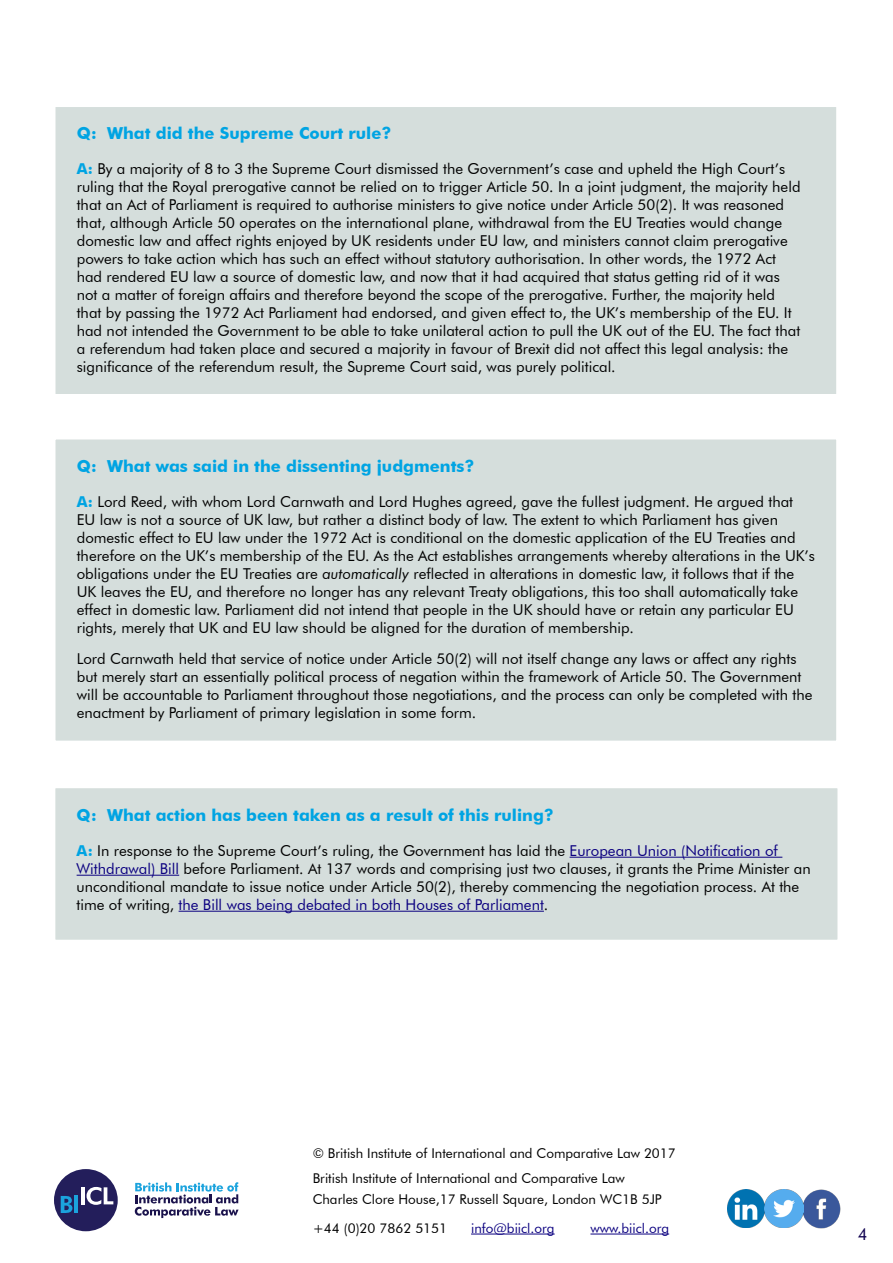
<style>
.page{position:relative;width:893px;height:1263px;background:#fff}
.page>*{position:absolute;margin:0;border:0;box-sizing:border-box;transform-origin:0 0}
.t1{font:700 16.5px "Futura BT";color:#00a4e3}
.t2{font:16.5px "Futura BT";color:#0f004f}
.t3{font:15px/18px "Futura BT";color:#000}
.t4{font:13.5px/24.8px "Futura BT";color:#000}
.t5{font:13.5px "Futura BT";color:#0b0080}
.s1{font-weight:700;color:#00a4e3}
.s2{font-style:italic}
.s3{color:#0b0080}
</style>
<div class="page">
<div style="left:55px;top:106px;width:782px;height:289px;background:#d5dedc"></div>
<div style="left:54px;top:106px;width:784px;height:289px;border:2px solid #fff"></div>
<div style="left:55px;top:439px;width:782px;height:302px;background:#d5dedc"></div>
<div style="left:54px;top:438px;width:784px;height:304px;border:2px solid #fff"></div>
<div style="left:55px;top:787px;width:783px;height:153px;background:#d5dedc"></div>
<hr style="left:570px;top:857px;width:212px;height:1px;background:#0b0080">
<hr style="left:77px;top:875px;width:102px;height:1px;background:#0b0080">
<hr style="left:179px;top:911px;width:365px;height:1px;background:#0b0080">
<div style="left:54px;top:787px;width:785px;height:154px;border:2px solid #fff"></div>
<svg style="left:135px;top:1182px;width:104px;height:36px"></svg>
<div style="left:54px;top:1169px;width:64px;height:62px;background:#231e5b;border-radius:50%"></div>
<svg style="left:61px;top:1196px;width:11px;height:17px"></svg>
<hr style="left:74px;top:1196px;width:4px;height:17px;background:#1ba3dd">
<hr style="left:81px;top:1187px;width:4px;height:17px;background:#fff">
<svg style="left:87px;top:1187px;width:26px;height:18px"></svg>
<img style="left:727px;top:1189px;width:76px;height:38px">
<img style="left:803px;top:1189px;width:38px;height:40px">
<hr style="left:471px;top:1233px;width:84px;height:1px;background:#0b0080">
<hr style="left:590px;top:1233px;width:79px;height:1px;background:#0b0080">
<p class="t1" style="left:77px;top:123px;width:316px">Q: What did the Supreme Court rule?</p>
<p class="t3" style="left:77px;top:160px;width:725px"><span class="s1">A:</span> By a majority of 8 to 3 the Supreme Court dismissed the Government’s case and upheld the High Court’s ruling that the Royal prerogative cannot be relied on to trigger Article 50. In a joint judgment, the majority held that an Act of Parliament is required to authorise ministers to give notice under Article 50(2). It was reasoned that, although Article 50 operates on the international plane, withdrawal from the EU Treaties would change domestic law and affect rights enjoyed by UK residents under EU law, and ministers cannot claim prerogative powers to take action which has such an effect without statutory authorisation. In other words, the 1972 Act had rendered EU law a source of domestic law, and now that it had acquired that status getting rid of it was not a matter of foreign affairs and therefore beyond the scope of the prerogative. Further, the majority held that by passing the 1972 Act Parliament had endorsed, and given effect to, the UK’s membership of the EU. It had not intended the Government to be able to take unilateral action to pull the UK out of the EU. The fact that a referendum had taken place and secured a majority in favour of Brexit did not affect this legal analysis: the significance of the referendum result, the Supreme Court said, was purely political.</p>
<p class="t1" style="left:77px;top:456px;width:399px">Q: What was said in the dissenting judgments?</p>
<p class="t3" style="left:77px;top:492px;width:740px"><span class="s1">A:</span> Lord Reed, with whom Lord Carnwath and Lord Hughes agreed, gave the fullest judgment. He argued that EU law is not a source of UK law, but rather a distinct body of law. The extent to which Parliament has given domestic effect to EU law under the 1972 Act is conditional on the domestic application of the EU Treaties and therefore on the UK’s membership of the EU. As the Act establishes arrangements whereby alterations in the UK’s obligations under the EU Treaties are <span class="s2">automatically</span> reflected in alterations in domestic law, it follows that if the UK leaves the EU, and therefore no longer has any relevant Treaty obligations, this too shall automatically take effect in domestic law. Parliament did not intend that people in the UK should have or retain any particular EU rights, merely that UK and EU law should be aligned for the duration of membership.</p>
<p class="t3" style="left:77px;top:649px;width:737px">Lord Carnwath held that service of notice under Article 50(2) will not itself change any laws or affect any rights but merely start an essentially political process of negation within the framework of Article 50. The Government will be accountable to Parliament throughout those negotiations, and the process can only be completed with the enactment by Parliament of primary legislation in some form.</p>
<p class="t1" style="left:77px;top:805px;width:479px">Q: What action has been taken as a result of this ruling?</p>
<p class="t3" style="left:77px;top:841px;width:736px"><span class="s1">A:</span> In response to the Supreme Court’s ruling, the Government has laid the <span class="s3">European Union (Notification of Withdrawal) Bill</span> before Parliament. At 137 words and comprising just two clauses, it grants the Prime Minister an unconditional mandate to issue notice under Article 50(2), thereby commencing the negotiation process. At the time of writing, <span class="s3">the Bill was being debated in both Houses of Parliament</span>.</p>
<p class="t4" style="left:313px;top:1141px;width:365px">© British Institute of International and Comparative Law 2017<br>British Institute of International and Comparative Law</p>
<p class="t4" style="left:313px;top:1184px;width:351px;line-height:29px">Charles Clore House,17 Russell Square, London WC1B 5JP +44 (0)20 7862 5151</p>
<p class="t5" style="left:471px;top:1219px;width:85px">info@biicl.org</p>
<p class="t5" style="left:590px;top:1219px;width:80px">www.biicl.org</p>
<p class="t2" style="left:858px;top:1224px;width:11px">4</p>
</div>
